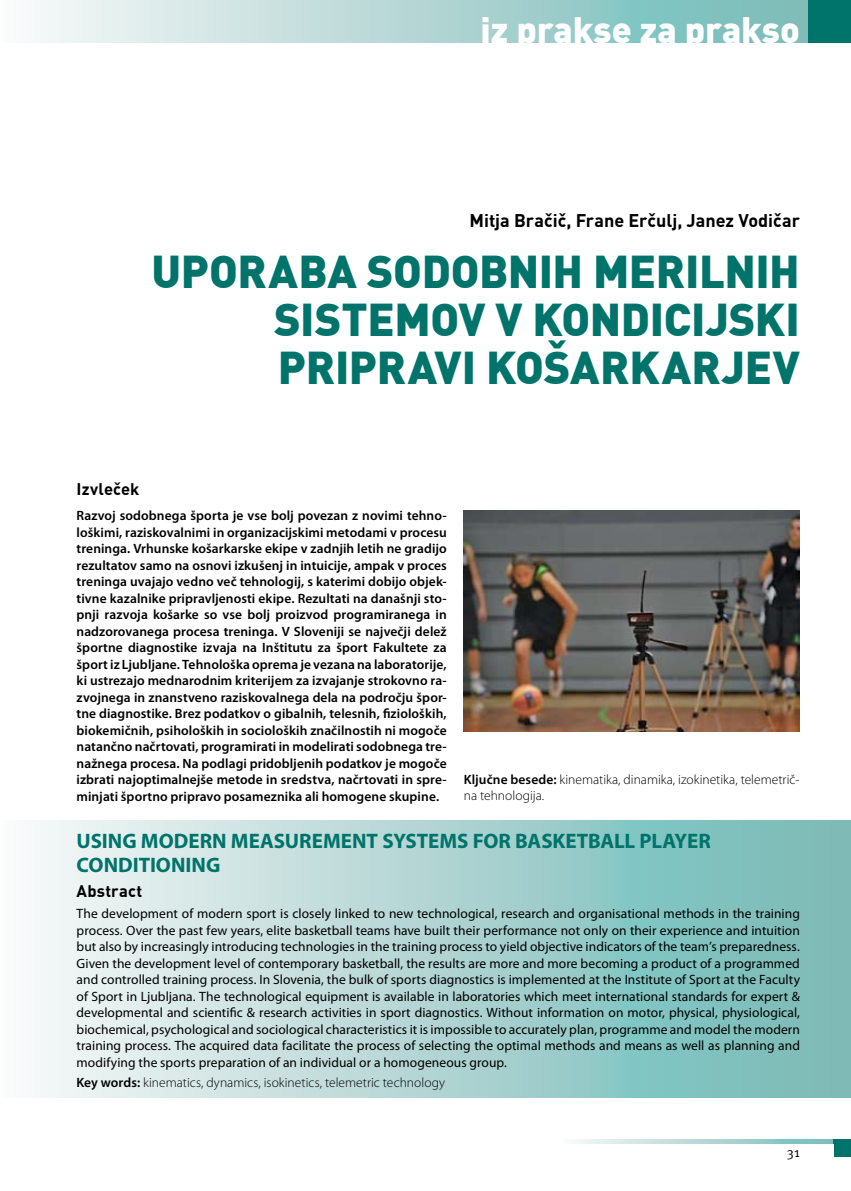
<style>
.page{position:relative;width:851px;height:1191px;background:#fff}
.page>*{position:absolute;margin:0;border:0;box-sizing:border-box;transform-origin:0 0}
.t1{font:900 45px/48px "DINCE";letter-spacing:-.01em;color:#00746a;text-align:justify}
.t2{font:900 36px "DINCE";color:#fff}
.t3{font:700 21px/24px "Myriad Pro";color:#00746a}
.t4{font:700 18px "DINCE";color:#000}
.t5{font:700 16.5px "DINCE";letter-spacing:.01em;color:#000}
.t6{font:13.5px/16.5px "Myriad Pro";letter-spacing:.005em;color:#000;text-align:justify}
.t7{font:600 13.5px/16.5px "Myriad Pro";letter-spacing:.005em;color:#000;text-align:justify}
.t8{font:300 13.5px/16.5px "Myriad Pro";color:#000}
.t9{font:13.5px "Meta Pro";color:#000}
.s1{font-weight:600}
</style>
<div class="page">
<div style="left:0;top:0;width:850px;height:43px;background:linear-gradient(to right,#f9f8f8,#6ab5b2)"></div>
<div style="left:808px;top:0;width:42px;height:43px;background:#00746a"></div>
<div style="left:561px;top:1140px;width:289px;height:17px;background:linear-gradient(to right,#fbf9f9,#6cb7b3)"></div>
<div style="left:833px;top:1140px;width:17px;height:17px;background:#00746a"></div>
<div style="left:561px;top:1144px;width:272px;height:13px;background:#fff"></div>
<svg style="left:34px;top:821px;width:816px;height:276px;background:#afd5d3"></svg>
<img style="left:463px;top:510px;width:336px;height:221px">
<h2 class="t2" style="left:480px;top:5px;width:321px">iz prakse za prakso</h2>
<h3 class="t4" style="left:469px;top:209px;width:332px">Mitja Bračič, Frane Erčulj, Janez Vodičar</h3>
<h1 class="t1" style="left:274px;top:245px;width:527px;text-indent:-122px">UPORABA SODOBNIH MERILNIH SISTEMOV V KONDICIJSKI PRIPRAVI KOŠARKARJEV</h1>
<p class="t5" style="left:77px;top:478px;width:64px">Izvleček</p>
<p class="t7" style="left:77px;top:507px;width:371px">Razvoj sodobnega športa je vse bolj povezan z novimi tehno&shy;loškimi, raziskovalnimi in organizacijskimi metodami v procesu treninga. Vrhunske košarkarske ekipe v zadnjih letih ne gradijo rezultatov samo na osnovi izkušenj in intuicije, ampak v proces treninga uvajajo vedno več tehnologij, s katerimi dobijo objek&shy;tivne kazalnike pripravljenosti ekipe. Rezultati na današnji sto&shy;pnji razvoja košarke so vse bolj proizvod programiranega in nadzorovanega procesa treninga. V Sloveniji se največji delež športne diagnostike izvaja na Inštitutu za šport Fakultete za šport iz Ljubljane. Tehnološka oprema je vezana na laboratorije, ki ustrezajo mednarodnim kriterijem za izvajanje strokovno ra&shy;zvojnega in znanstveno raziskovalnega dela na področju špor&shy;tne diagnostike. Brez podatkov o gibalnih, telesnih, fizioloških, biokemičnih, psiholoških in socioloških značilnostih ni mogoče natančno načrtovati, programirati in modelirati sodobnega tre&shy;nažnega procesa. Na podlagi pridobljenih podatkov je mogoče izbrati najoptimalnejše metode in sredstva, načrtovati in spre&shy;minjati športno pripravo posameznika ali homogene skupine.</p>
<p class="t8" style="left:463px;top:771px;width:337px"><span class="s1">Ključne besede:</span> kinematika, dinamika, izokinetika, telemetrič&shy;na tehnologija.</p>
<h3 class="t3" style="left:77px;top:829px;width:635px">USING MODERN MEASUREMENT SYSTEMS FOR BASKETBALL PLAYER<br>CONDITIONING</h3>
<p class="t5" style="left:77px;top:880px;width:67px">Abstract</p>
<p class="t6" style="left:77px;top:905px;width:724px">The development of modern sport is closely linked to new technological, research and organisational methods in the training process. Over the past few years, elite basketball teams have built their performance not only on their experience and intuition but also by increasingly introducing technologies in the training process to yield objective indicators of the team’s preparedness.<br>Given the development level of contemporary basketball, the results are more and more becoming a product of a programmed and controlled training process. In Slovenia, the bulk of sports diagnostics is implemented at the Institute of Sport at the Faculty of Sport in Ljubljana. The technological equipment is available in laboratories which meet international standards for expert &amp; developmental and scientific &amp; research activities in sport diagnostics. Without information on motor, physical, physiological, biochemical, psychological and sociological characteristics it is impossible to accurately plan, programme and model the modern training process. The acquired data facilitate the process of selecting the optimal methods and means as well as planning and modifying the sports preparation of an individual or a homogeneous group.</p>
<p class="t8" style="left:77px;top:1075px;width:370px"><span class="s1">Key words:</span> kinematics, dynamics, isokinetics, telemetric technology</p>
<p class="t9" style="left:786px;top:1144px;width:14px">31</p>
</div>
